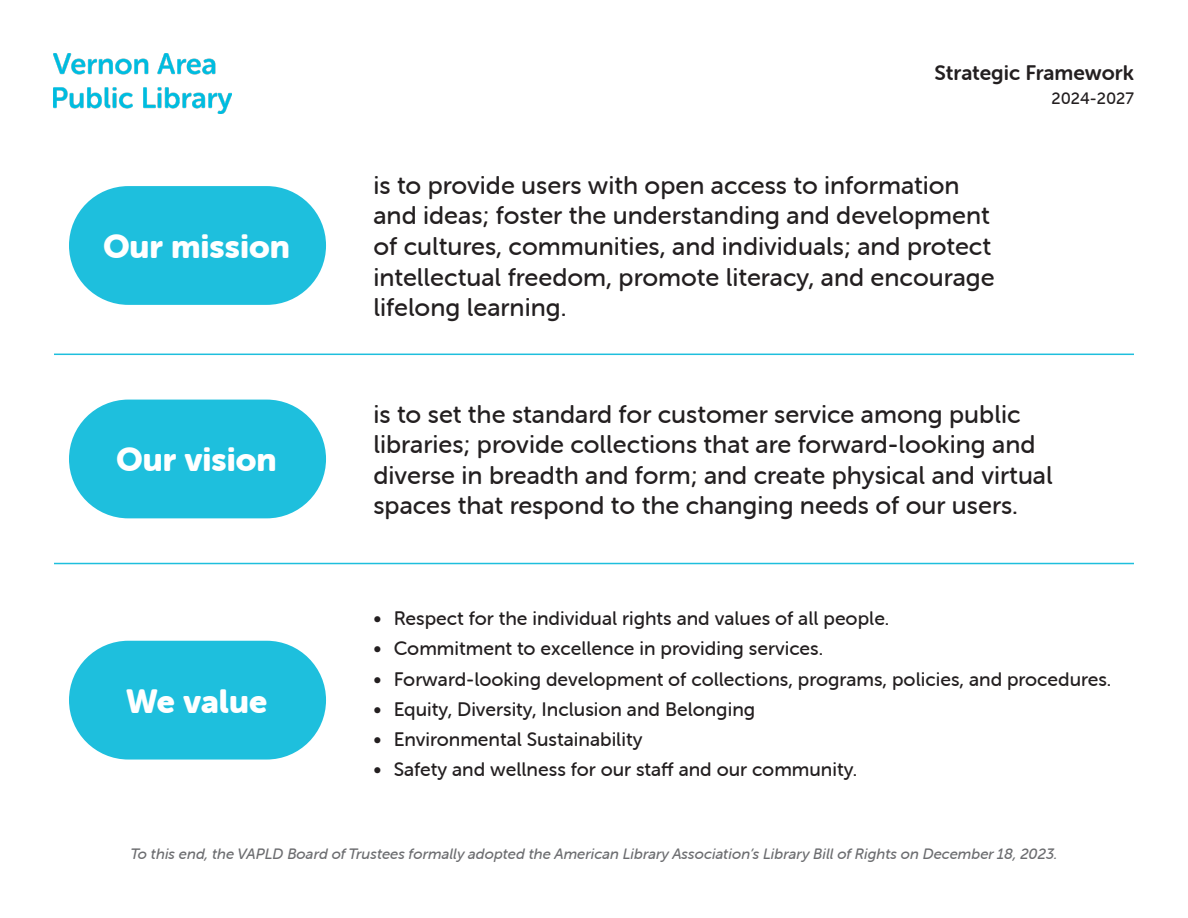
<style>
.page{position:relative;width:1188px;height:918px;background:#fff}
.page>*{position:absolute;margin:0;border:0;box-sizing:border-box;transform-origin:0 0}
.t1{font:33px "Museo Sans Rounded 900";color:#fff}
.t2{font:25.5px/30.6px "Museo Sans Rounded 500";color:#231f20}
.t3{font:21px "Museo Sans Rounded 700";color:#231f20}
.t4{font:19.5px "Museo Sans Rounded 500";color:#231f20}
.t5{font:16.5px "Museo Sans Rounded 500";color:#231f20}
.t6{font:italic 15px "Museo Sans Rounded 500";color:#6c6d70}
</style>
<div class="page">
<img style="left:54px;top:54px;width:177px;height:60px">
<div style="left:69px;top:186px;width:257px;height:119px;background:#1ebfdd;border-radius:59px"></div>
<div style="left:69px;top:400px;width:257px;height:118px;background:#1ebfdd;border-radius:59px"></div>
<div style="left:69px;top:641px;width:257px;height:119px;background:#1ebfdd;border-radius:59px"></div>
<hr style="left:54px;top:354px;width:1080px;height:1px;background:#1ebfdd">
<hr style="left:54px;top:563px;width:1080px;height:1px;background:#1ebfdd">
<p class="t1" style="left:103px;top:228px;width:188px">Our mission</p>
<p class="t1" style="left:116px;top:441px;width:162px">Our vision</p>
<p class="t1" style="left:126px;top:682px;width:143px">We value</p>
<p class="t3" style="left:935px;top:61px;width:201px">Strategic Framework</p>
<p class="t5" style="left:1052px;top:89px;width:84px">2024-2027</p>
<p class="t2" style="left:373px;top:170px;width:623px">is to provide users with open access to information and ideas; foster the understanding and development of cultures, communities, and individuals; and protect intellectual freedom, promote literacy, and encourage lifelong learning.</p>
<p class="t2" style="left:373px;top:399px;width:681px">is to set the standard for customer service among public libraries; provide collections that are forward-looking and diverse in breadth and form; and create physical and virtual spaces that respond to the changing needs of our users.</p>
<p class="t4" style="left:373px;top:608px;width:517px">• Respect for the individual rights and values of all people.</p>
<p class="t4" style="left:373px;top:638px;width:451px">• Commitment to excellence in providing services.</p>
<p class="t4" style="left:373px;top:668px;width:739px">• Forward-looking development of collections, programs, policies, and procedures.</p>
<p class="t4" style="left:373px;top:698px;width:383px">• Equity, Diversity, Inclusion and Belonging</p>
<p class="t4" style="left:373px;top:729px;width:271px">• Environmental Sustainability</p>
<p class="t4" style="left:373px;top:759px;width:485px">• Safety and wellness for our staff and our community.</p>
<p class="t6" style="left:130px;top:846px;width:929px">To this end, the VAPLD Board of Trustees formally adopted the American Library Association’s Library Bill of Rights on December 18, 2023.</p>
</div>
